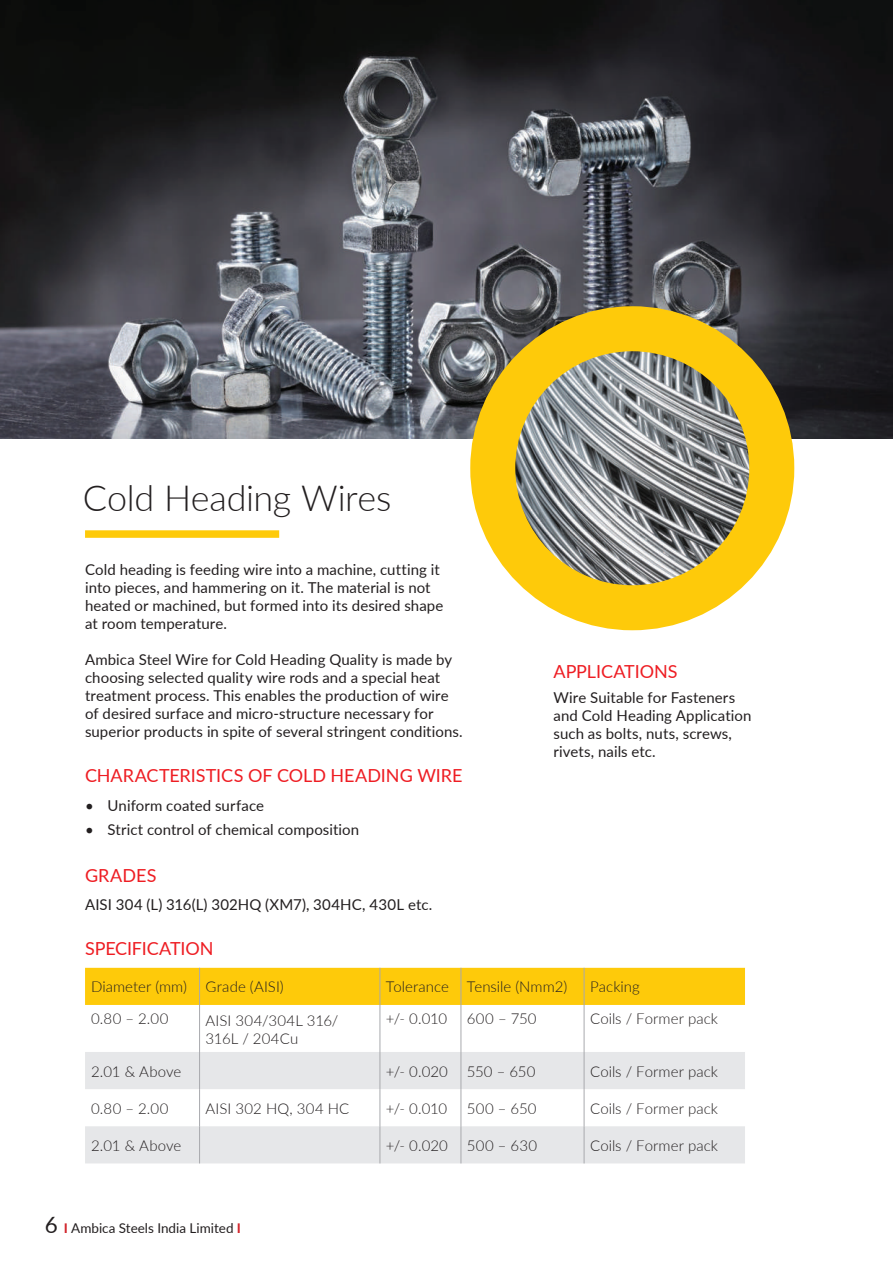
<style>
.page{position:relative;width:893px;height:1263px;background:#fff}
.page>*{position:absolute;margin:0;border:0;box-sizing:border-box;transform-origin:0 0}
.t1{font:300 36px "Lato";letter-spacing:-.01em;color:#231f20}
.t2{font:18px "Lato";color:#ee1d23}
.t3{font:15px/18px "Lato";letter-spacing:.005em;color:#231f20}
.t4{font:300 15px/18px "Lato";letter-spacing:.005em;color:#231f20}
.t5{font:13.5px "Lato";color:#231f20}
.s1{font-size:22.5px}
.s2{font-family:"DIN Pro";font-weight:700;color:#d1232a}
</style>
<div class="page">
<img style="left:0;top:0;width:893px;height:438px">
<div style="left:85px;top:968px;width:660px;height:37px;background:#feca0a"></div>
<svg style="left:85px;top:1052px;width:660px;height:111px;fill:#e6e7e9"></svg>
<hr style="left:199px;top:968px;width:1px;height:37px;background:#a8a9ad">
<hr style="left:380px;top:968px;width:1px;height:37px;background:#a8a9ad">
<hr style="left:461px;top:968px;width:1px;height:37px;background:#a8a9ad">
<hr style="left:584px;top:968px;width:1px;height:37px;background:#a8a9ad">
<hr style="left:380px;top:1005px;width:1px;height:47px;background:#a8a9ad">
<hr style="left:461px;top:1005px;width:1px;height:47px;background:#a8a9ad">
<hr style="left:584px;top:1005px;width:1px;height:47px;background:#a8a9ad">
<hr style="left:199px;top:1052px;width:1px;height:37px;background:#a8a9ad">
<hr style="left:380px;top:1052px;width:1px;height:37px;background:#a8a9ad">
<hr style="left:461px;top:1052px;width:1px;height:37px;background:#a8a9ad">
<hr style="left:584px;top:1052px;width:1px;height:37px;background:#a8a9ad">
<hr style="left:199px;top:1126px;width:1px;height:37px;background:#a8a9ad">
<hr style="left:380px;top:1126px;width:1px;height:37px;background:#a8a9ad">
<hr style="left:461px;top:1126px;width:1px;height:37px;background:#a8a9ad">
<hr style="left:584px;top:1126px;width:1px;height:37px;background:#a8a9ad">
<hr style="left:199px;top:1005px;width:1px;height:47px;background:#a8a9ad">
<hr style="left:199px;top:1089px;width:1px;height:37px;background:#a8a9ad">
<hr style="left:380px;top:1089px;width:1px;height:37px;background:#a8a9ad">
<hr style="left:461px;top:1089px;width:1px;height:37px;background:#a8a9ad">
<hr style="left:584px;top:1089px;width:1px;height:37px;background:#a8a9ad">
<img style="left:493px;top:329px;width:279px;height:265px">
<div style="left:470px;top:306px;width:324px;height:324px;border:45px solid #feca0a;border-radius:50%"></div>
<div style="left:85px;top:530px;width:194px;height:8px;background:#feca0a"></div>
<h1 class="t1" style="left:83px;top:473px;width:310px">Cold Heading Wires</h1>
<p class="t3" style="left:85px;top:560px;width:360px">Cold heading is feeding wire into a machine, cutting it into pieces, and hammering on it. The material is not heated or machined, but formed into its desired shape at room temperature.</p>
<p class="t3" style="left:85px;top:650px;width:379px">Ambica Steel Wire for Cold Heading Quality is made by choosing selected quality wire rods and a special heat treatment process. This enables the production of wire of desired surface and micro-structure necessary for superior products in spite of several stringent conditions.</p>
<p class="t2" style="left:85px;top:763px;width:379px">CHARACTERISTICS OF COLD HEADING WIRE</p>
<p class="t3" style="left:85px;top:796px;width:180px">• Uniform coated surface</p>
<p class="t3" style="left:85px;top:819px;width:276px">• Strict control of chemical composition</p>
<p class="t2" style="left:85px;top:862px;width:73px">GRADES</p>
<p class="t3" style="left:85px;top:895px;width:349px">AISI 304 (L) 316(L) 302HQ (XM7), 304HC, 430L etc.</p>
<p class="t2" style="left:85px;top:936px;width:130px">SPECIFICATION</p>
<p class="t4" style="left:91px;top:977px;width:194px">Diameter (mm) Grade (AISI)</p>
<p class="t4" style="left:386px;top:977px;width:183px">Tolerance Tensile (Nmm2)</p>
<p class="t4" style="left:590px;top:977px;width:51px">Packing</p>
<p class="t4" style="left:91px;top:1008px;width:79px">0.80 – 2.00</p>
<p class="t4" style="left:206px;top:1010px;width:134px">AISI 304/304L 316/<br>316L / 204Cu</p>
<p class="t4" style="left:386px;top:1008px;width:63px">+/- 0.010</p>
<p class="t4" style="left:467px;top:1008px;width:71px">600 – 750</p>
<p class="t4" style="left:590px;top:1008px;width:129px">Coils / Former pack</p>
<p class="t4" style="left:91px;top:1062px;width:92px">2.01 &amp; Above</p>
<p class="t4" style="left:386px;top:1062px;width:63px">+/- 0.020</p>
<p class="t4" style="left:467px;top:1062px;width:70px">550 – 650</p>
<p class="t4" style="left:590px;top:1062px;width:129px">Coils / Former pack</p>
<p class="t4" style="left:91px;top:1099px;width:79px">0.80 – 2.00</p>
<p class="t4" style="left:206px;top:1099px;width:145px">AISI 302 HQ, 304 HC</p>
<p class="t4" style="left:386px;top:1099px;width:63px">+/- 0.010</p>
<p class="t4" style="left:467px;top:1099px;width:71px">500 – 650</p>
<p class="t4" style="left:590px;top:1099px;width:129px">Coils / Former pack</p>
<p class="t4" style="left:91px;top:1136px;width:92px">2.01 &amp; Above</p>
<p class="t4" style="left:386px;top:1136px;width:63px">+/- 0.020</p>
<p class="t4" style="left:467px;top:1136px;width:72px">500 – 630</p>
<p class="t4" style="left:590px;top:1136px;width:129px">Coils / Former pack</p>
<p class="t2" style="left:554px;top:659px;width:125px">APPLICATIONS</p>
<p class="t3" style="left:554px;top:688px;width:199px">Wire Suitable for Fasteners and Cold Heading Application such as bolts, nuts, screws, rivets, nails etc.</p>
<p class="t5" style="left:45px;top:1218px;width:198px"><span class="s1">6</span> <span class="s2">I</span> Ambica Steels India Limited <span class="s2">I</span></p>
</div>
